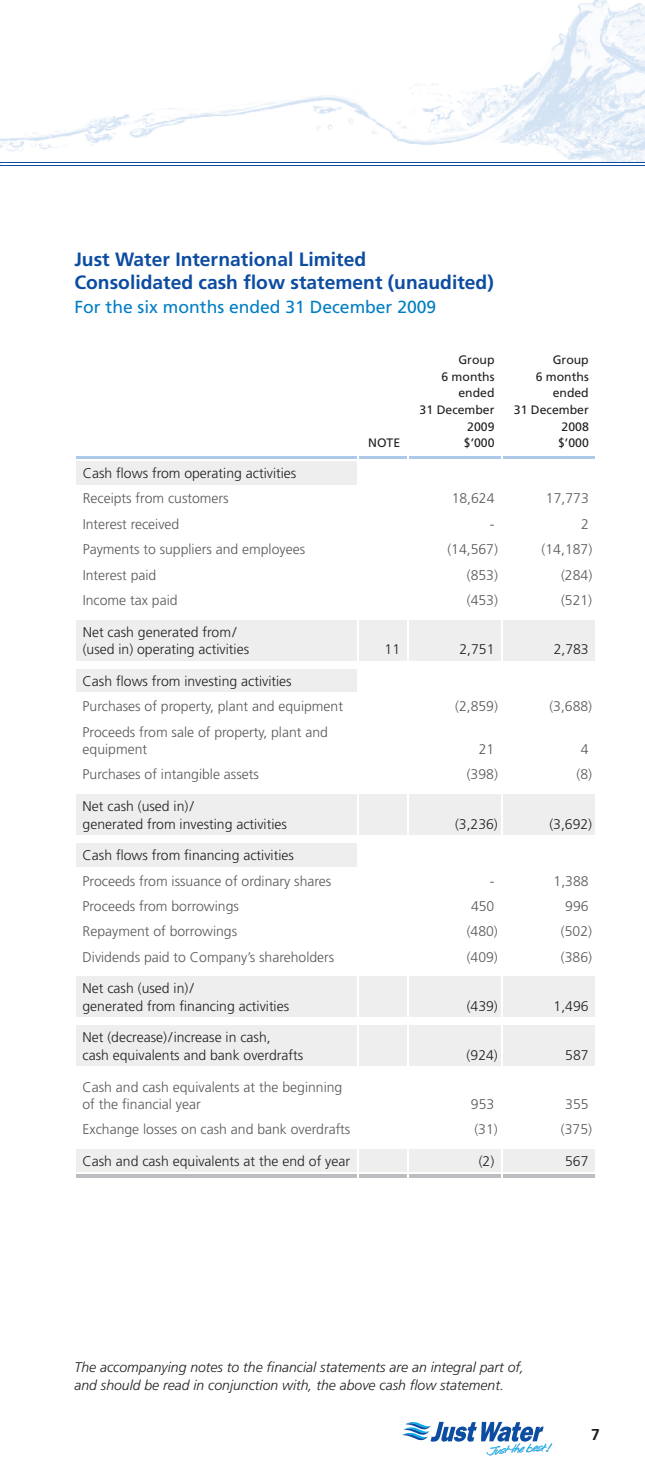
<style>
.page{position:relative;width:645px;height:1474px;background:#fff}
.page>*{position:absolute;margin:0;border:0;box-sizing:border-box;transform-origin:0 0}
.t1{font:700 19.25px/23.1px "Frutiger";color:#0d4da1}
.t2{font:17.5px "Frutiger";color:#007ec5}
.t3{font:700 15.75px "Frutiger";color:#231f20}
.t4{font:300 14px/17.5px "Frutiger";color:#57585a}
.t5{font:300 14px/17.5px "Frutiger";color:#231f20}
.t6{font:italic 300 14px/17.5px "Frutiger";color:#231f20}
.t7{font:12.25px/16.6px "Frutiger";color:#231f20;text-align:right}
</style>
<div class="page">
<img style="left:0;top:0;width:645px;height:162px">
<svg style="left:402px;top:1421px;width:151px;height:35px"></svg>
<hr style="left:0;top:162px;width:645px;height:1px;background:#0d4da1">
<hr style="left:0;top:165px;width:645px;height:1px;background:#0d4da1">
<svg style="left:76px;top:461px;width:519px;height:711px"></svg>
<hr style="left:407px;top:619px;width:2px;height:41px;background:#fff">
<hr style="left:501px;top:619px;width:2px;height:41px;background:#fff">
<hr style="left:407px;top:794px;width:2px;height:41px;background:#fff">
<hr style="left:501px;top:794px;width:2px;height:41px;background:#fff">
<hr style="left:407px;top:976px;width:2px;height:41px;background:#fff">
<hr style="left:407px;top:1025px;width:2px;height:41px;background:#fff">
<hr style="left:407px;top:1148px;width:2px;height:24px;background:#fff">
<hr style="left:501px;top:1148px;width:2px;height:24px;background:#fff">
<hr style="left:76px;top:456px;width:519px;height:3px;background:#acc9e9">
<hr style="left:358px;top:618px;width:50px;height:1px;background:#fff">
<hr style="left:408px;top:618px;width:94px;height:1px;background:#fff">
<hr style="left:502px;top:618px;width:95px;height:1px;background:#fff">
<hr style="left:358px;top:660px;width:50px;height:2px;background:#fff">
<hr style="left:408px;top:660px;width:94px;height:2px;background:#fff">
<hr style="left:502px;top:660px;width:95px;height:2px;background:#fff">
<hr style="left:74px;top:618px;width:284px;height:1px;background:#fff">
<hr style="left:357px;top:619px;width:2px;height:41px;background:#fff">
<hr style="left:74px;top:660px;width:284px;height:2px;background:#fff">
<hr style="left:74px;top:792px;width:284px;height:2px;background:#fff">
<hr style="left:358px;top:792px;width:50px;height:2px;background:#fff">
<hr style="left:357px;top:794px;width:2px;height:41px;background:#fff">
<hr style="left:74px;top:835px;width:284px;height:1px;background:#fff">
<hr style="left:358px;top:835px;width:50px;height:1px;background:#fff">
<hr style="left:74px;top:974px;width:284px;height:2px;background:#fff">
<hr style="left:358px;top:974px;width:50px;height:2px;background:#fff">
<hr style="left:357px;top:976px;width:2px;height:41px;background:#fff">
<hr style="left:502px;top:974px;width:95px;height:2px;background:#fff">
<hr style="left:74px;top:1017px;width:284px;height:2px;background:#fff">
<hr style="left:358px;top:1017px;width:50px;height:2px;background:#fff">
<hr style="left:502px;top:1017px;width:95px;height:2px;background:#fff">
<hr style="left:74px;top:1023px;width:284px;height:2px;background:#fff">
<hr style="left:358px;top:1023px;width:50px;height:2px;background:#fff">
<hr style="left:357px;top:1025px;width:2px;height:41px;background:#fff">
<hr style="left:502px;top:1023px;width:95px;height:2px;background:#fff">
<hr style="left:74px;top:1066px;width:284px;height:2px;background:#fff">
<hr style="left:358px;top:1066px;width:50px;height:2px;background:#fff">
<hr style="left:502px;top:1066px;width:95px;height:2px;background:#fff">
<hr style="left:76px;top:1174px;width:519px;height:3px;background:#bcbdc0">
<hr style="left:408px;top:792px;width:94px;height:2px;background:#fff">
<hr style="left:502px;top:792px;width:95px;height:2px;background:#fff">
<hr style="left:408px;top:835px;width:94px;height:1px;background:#fff">
<hr style="left:502px;top:835px;width:95px;height:1px;background:#fff">
<hr style="left:408px;top:974px;width:94px;height:2px;background:#fff">
<hr style="left:501px;top:976px;width:2px;height:41px;background:#fff">
<hr style="left:408px;top:1017px;width:94px;height:2px;background:#fff">
<hr style="left:408px;top:1023px;width:94px;height:2px;background:#fff">
<hr style="left:501px;top:1025px;width:2px;height:41px;background:#fff">
<hr style="left:408px;top:1066px;width:94px;height:2px;background:#fff">
<hr style="left:74px;top:1147px;width:284px;height:1px;background:#fff">
<hr style="left:358px;top:1147px;width:50px;height:1px;background:#fff">
<hr style="left:357px;top:1148px;width:2px;height:24px;background:#fff">
<hr style="left:408px;top:1147px;width:94px;height:1px;background:#fff">
<hr style="left:502px;top:1147px;width:95px;height:1px;background:#fff">
<hr style="left:357px;top:461px;width:2px;height:23px;background:#fff">
<hr style="left:74px;top:484px;width:285px;height:2px;background:#fff">
<hr style="left:74px;top:667px;width:285px;height:1px;background:#fff">
<hr style="left:357px;top:668px;width:2px;height:24px;background:#fff">
<hr style="left:74px;top:692px;width:285px;height:2px;background:#fff">
<hr style="left:74px;top:841px;width:285px;height:2px;background:#fff">
<hr style="left:357px;top:843px;width:2px;height:23px;background:#fff">
<hr style="left:74px;top:866px;width:285px;height:2px;background:#fff">
<h1 class="t1" style="left:74px;top:248px;width:421px">Just Water International Limited<br>Consolidated cash flow statement (unaudited)</h1>
<p class="t2" style="left:74px;top:296px;width:363px">For the six months ended 31 December 2009</p>
<p class="t7" style="left:368px;top:434px;width:33px">NOTE</p>
<p class="t7" style="left:420px;top:351px;width:76px">Group<br>6 months ended<br>31 December<br>2009<br>$’000</p>
<p class="t7" style="left:514px;top:351px;width:76px">Group<br>6 months ended<br>31 December<br>2008<br>$’000</p>
<p class="t5" style="left:83px;top:464px;width:215px">Cash flows from operating activities</p>
<p class="t4" style="left:83px;top:490px;width:147px">Receipts from customers</p>
<p class="t4" style="left:452px;top:490px;width:44px">18,624</p>
<p class="t4" style="left:546px;top:490px;width:44px">17,773</p>
<p class="t4" style="left:83px;top:515px;width:98px">Interest received</p>
<p class="t4" style="left:490px;top:515px;width:6px">-</p>
<p class="t4" style="left:581px;top:515px;width:9px">2</p>
<p class="t4" style="left:83px;top:541px;width:224px">Payments to suppliers and employees</p>
<p class="t4" style="left:447px;top:541px;width:52px">(14,567)</p>
<p class="t4" style="left:542px;top:541px;width:52px">(14,187)</p>
<p class="t4" style="left:83px;top:566px;width:75px">Interest paid</p>
<p class="t4" style="left:467px;top:566px;width:33px">(853)</p>
<p class="t4" style="left:561px;top:566px;width:33px">(284)</p>
<p class="t4" style="left:83px;top:591px;width:96px">Income tax paid</p>
<p class="t4" style="left:467px;top:591px;width:33px">(453)</p>
<p class="t4" style="left:561px;top:591px;width:33px">(521)</p>
<p class="t5" style="left:83px;top:623px;width:168px">Net cash generated from/ (used in) operating activities</p>
<p class="t5" style="left:385px;top:640px;width:17px">11</p>
<p class="t5" style="left:459px;top:640px;width:37px">2,751</p>
<p class="t5" style="left:554px;top:640px;width:37px">2,783</p>
<p class="t5" style="left:83px;top:672px;width:210px">Cash flows from investing activities</p>
<p class="t4" style="left:83px;top:697px;width:262px">Purchases of property, plant and equipment</p>
<p class="t4" style="left:455px;top:697px;width:44px">(2,859)</p>
<p class="t4" style="left:549px;top:697px;width:44px">(3,688)</p>
<p class="t4" style="left:83px;top:723px;width:247px">Proceeds from sale of property, plant and equipment</p>
<p class="t4" style="left:479px;top:740px;width:17px">21</p>
<p class="t4" style="left:581px;top:740px;width:9px">4</p>
<p class="t4" style="left:83px;top:766px;width:178px">Purchases of intangible assets</p>
<p class="t4" style="left:467px;top:766px;width:33px">(398)</p>
<p class="t4" style="left:576px;top:766px;width:17px">(8)</p>
<p class="t5" style="left:83px;top:797px;width:206px">Net cash (used in)/<br>generated from investing activities</p>
<p class="t5" style="left:455px;top:815px;width:44px">(3,236)</p>
<p class="t5" style="left:549px;top:815px;width:44px">(3,692)</p>
<p class="t5" style="left:83px;top:846px;width:213px">Cash flows from financing activities</p>
<p class="t4" style="left:83px;top:872px;width:250px">Proceeds from issuance of ordinary shares</p>
<p class="t4" style="left:490px;top:872px;width:6px">-</p>
<p class="t4" style="left:554px;top:872px;width:37px">1,388</p>
<p class="t4" style="left:83px;top:897px;width:158px">Proceeds from borrowings</p>
<p class="t4" style="left:471px;top:897px;width:25px">450</p>
<p class="t4" style="left:565px;top:897px;width:25px">996</p>
<p class="t4" style="left:83px;top:922px;width:156px">Repayment of borrowings</p>
<p class="t4" style="left:467px;top:922px;width:33px">(480)</p>
<p class="t4" style="left:561px;top:922px;width:33px">(502)</p>
<p class="t4" style="left:83px;top:948px;width:253px">Dividends paid to Company’s shareholders</p>
<p class="t4" style="left:467px;top:948px;width:33px">(409)</p>
<p class="t4" style="left:561px;top:948px;width:33px">(386)</p>
<p class="t5" style="left:83px;top:979px;width:208px">Net cash (used in)/<br>generated from financing activities</p>
<p class="t5" style="left:467px;top:997px;width:33px">(439)</p>
<p class="t5" style="left:553px;top:997px;width:37px">1,496</p>
<p class="t5" style="left:83px;top:1029px;width:222px">Net (decrease)/increase in cash,<br>cash equivalents and bank overdrafts</p>
<p class="t4" style="left:83px;top:1078px;width:261px">Cash and cash equivalents at the beginning of the financial year</p>
<p class="t5" style="left:467px;top:1046px;width:33px">(924)</p>
<p class="t5" style="left:565px;top:1046px;width:25px">587</p>
<p class="t4" style="left:471px;top:1095px;width:25px">953</p>
<p class="t4" style="left:565px;top:1095px;width:25px">355</p>
<p class="t4" style="left:82px;top:1121px;width:269px">Exchange losses on cash and bank overdrafts</p>
<p class="t4" style="left:474px;top:1121px;width:25px">(31)</p>
<p class="t4" style="left:561px;top:1121px;width:33px">(375)</p>
<p class="t5" style="left:82px;top:1152px;width:269px">Cash and cash equivalents at the end of year</p>
<p class="t5" style="left:479px;top:1152px;width:17px">(2)</p>
<p class="t5" style="left:565px;top:1152px;width:25px">567</p>
<p class="t6" style="left:74px;top:1358px;width:452px">The accompanying notes to the financial statements are an integral part of, and should be read in conjunction with, the above cash flow statement.</p>
<p class="t3" style="left:591px;top:1425px;width:10px">7</p>
</div>
